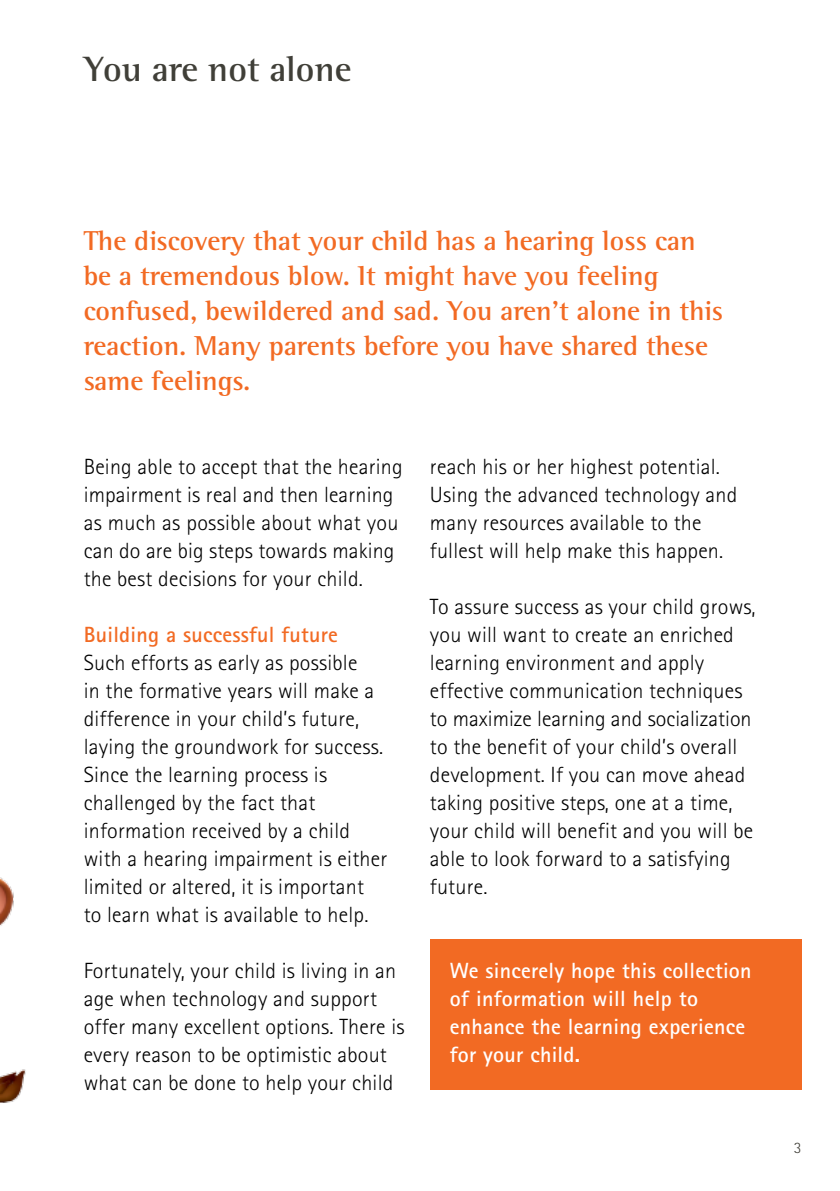
<style>
.page{position:relative;width:840px;height:1191px;background:#fff}
.page>*{position:absolute;margin:0;border:0;box-sizing:border-box;transform-origin:0 0}
.PHO_Headline_18pt_Gr{font:700 36px "Rotis Semi Serif Pro";color:#403f38}
.PHO_Lead_14pt_Black{font:700 28px/35px "Rotis Semi Serif Pro";color:#f26a23}
.PHO_Bodycopy_11pt_Bl{font:300 22px/28px "Rotis Sans Serif Pro";letter-spacing:.01em;color:#000}
.PHO_Bodycopy_11pt_Bl-2{font:700 22px/28px "Rotis Sans Serif Pro";letter-spacing:.01em;color:#fff}
.PHO_Subtitle2_11pt_B{font:700 22px "Rotis Sans Serif Pro";letter-spacing:.01em;color:#f26a23}
.PHO_BG_header_footer{font:300 16px "Rotis Sans Serif Pro";color:#403f38}
</style>
<div class="page">
<div style="left:429px;top:939px;width:372px;height:150px;background:#f26a23"></div>
<img style="left:0;top:877px;width:26px;height:226px">
<p class="PHO_Headline_18pt_Gr" style="left:84px;top:47px;width:269px">You are not alone</p>
<p class="PHO_Lead_14pt_Black" style="left:84px;top:223px;width:640px">The discovery that your child has a hearing loss can be a tremendous blow. It might have you feeling confused, bewildered and sad. You aren’t alone in this reaction. Many parents before you have shared these same feelings.</p>
<p class="PHO_Bodycopy_11pt_Bl" style="left:84px;top:452px;width:320px">Being able to accept that the hearing impairment is real and then learning as much as possible about what you can do are big steps towards making the best decisions for your child.</p>
<p class="PHO_Subtitle2_11pt_B" style="left:84px;top:620px;width:256px">Building a successful future</p>
<p class="PHO_Bodycopy_11pt_Bl" style="left:84px;top:648px;width:305px">Such efforts as early as possible<br>in the formative years will make a difference in your child’s future, laying the groundwork for success.<br>Since the learning process is challenged by the fact that information received by a child with a hearing impairment is either limited or altered, it is important<br>to learn what is available to help.</p>
<p class="PHO_Bodycopy_11pt_Bl" style="left:84px;top:956px;width:322px">Fortunately, your child is living in an age when technology and support offer many excellent options. There is every reason to be optimistic about what can be done to help your child</p>
<p class="PHO_Bodycopy_11pt_Bl" style="left:429px;top:452px;width:309px">reach his or her highest potential.<br>Using the advanced technology and many resources available to the fullest will help make this happen.</p>
<p class="PHO_Bodycopy_11pt_Bl" style="left:429px;top:592px;width:327px">To assure success as your child grows, you will want to create an enriched learning environment and apply effective communication techniques to maximize learning and socialization to the benefit of your child’s overall development. If you can move ahead taking positive steps, one at a time, your child will benefit and you will be able to look forward to a satisfying future.</p>
<p class="PHO_Bodycopy_11pt_Bl-2" style="left:449px;top:956px;width:303px">We sincerely hope this collection of information will help to enhance the learning experience for your child.</p>
<p class="PHO_BG_header_footer" style="left:793px;top:1138px;width:9px">3</p>
</div>
